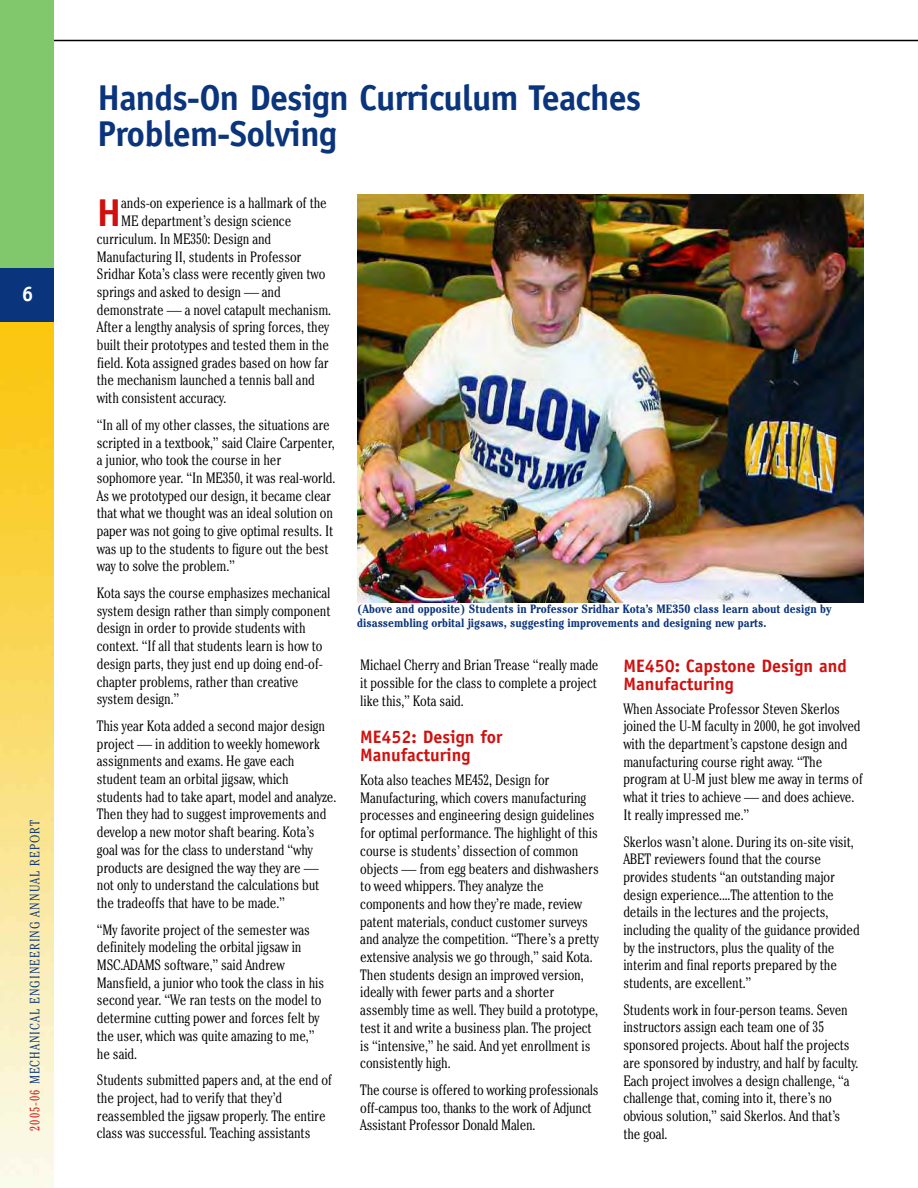
<style>
.page{position:relative;width:918px;height:1188px;background:#fff}
.page>*{position:absolute;margin:0;border:0;box-sizing:border-box;transform-origin:0 0}
.t1{font:700 38.85px "Officina Sans";color:#d0100e}
.t2{font:700 36px/36px "Officina Sans";letter-spacing:-.02em;color:#0a347b}
.t3{font:700 21px "Officina Sans";color:#fff}
.t4{font:700 18px/18px "Officina Sans";color:#d0100e}
.t5{font:300 condensed 15px/17.7px "Cheltenham";letter-spacing:-.01em;color:#000}
.t6{font:300 condensed 13.5px "Cheltenham";letter-spacing:.08em;color:#0a347b}
.t7{font:700 condensed 12px/13.5px "Cheltenham";letter-spacing:-.005em;color:#0a347b}
.s1{color:#d0100e}
</style>
<div class="page">
<div style="left:0;top:0;width:54px;height:269px;background:#80c86b"></div>
<div style="left:0;top:268px;width:54px;height:55px;background:#0a347b"></div>
<img style="left:0;top:323px;width:54px;height:865px">
<hr style="left:54px;top:40px;width:864px;height:1px;background:#000">
<img style="left:357px;top:195px;width:507px;height:407px">
<h3 class="t3" style="left:22px;top:286px;width:13px">6</h3>
<p class="t6" style="left:30px;top:1131px;width:312px;rotate:-90deg"><span class="s1">2005-06</span> MECHANICAL ENGINEERING ANNUAL REPORT</p>
<h2 class="t2" style="left:98px;top:83px;width:545px">Hands-On Design Curriculum Teaches<br>Problem-Solving</h2>
<h1 class="t1" style="left:97px;top:198px;width:26px">H</h1>
<p class="t5" style="left:121px;top:196px;width:207px">ands-on experience is a hallmark of the</p>
<p class="t5" style="left:121px;top:214px;width:172px">ME department’s design science</p>
<p class="t5" style="left:97px;top:231px;width:176px">curriculum. In ME350: Design and</p>
<p class="t5" style="left:97px;top:249px;width:206px">Manufacturing II, students in Professor</p>
<p class="t5" style="left:97px;top:267px;width:230px">Sridhar Kota’s class were recently given two</p>
<p class="t5" style="left:97px;top:284px;width:185px">springs and asked to design — and</p>
<p class="t5" style="left:97px;top:302px;width:236px">demonstrate — a novel catapult mechanism.</p>
<p class="t5" style="left:97px;top:320px;width:234px">After a lengthy analysis of spring forces, they</p>
<p class="t5" style="left:97px;top:337px;width:234px">built their prototypes and tested them in the</p>
<p class="t5" style="left:97px;top:355px;width:233px">field. Kota assigned grades based on how far</p>
<p class="t5" style="left:97px;top:373px;width:219px">the mechanism launched a tennis ball and</p>
<p class="t5" style="left:97px;top:391px;width:131px">with consistent accuracy.</p>
<p class="t5" style="left:97px;top:417px;width:240px">“In all of my other classes, the situations are scripted in a textbook,” said Claire Carpenter, a junior, who took the course in her sophomore year. “In ME350, it was real-world.<br>As we prototyped our design, it became clear that what we thought was an ideal solution on paper was not going to give optimal results. It was up to the students to figure out the best way to solve the problem.”</p>
<p class="t5" style="left:97px;top:585px;width:235px">Kota says the course emphasizes mechanical system design rather than simply component design in order to provide students with context. “If all that students learn is how to design parts, they just end up doing end-of&shy;chapter problems, rather than creative system design.”</p>
<p class="t5" style="left:97px;top:718px;width:241px">This year Kota added a second major design project — in addition to weekly homework assignments and exams. He gave each student team an orbital jigsaw, which students had to take apart, model and analyze.<br>Then they had to suggest improvements and develop a new motor shaft bearing. Kota’s goal was for the class to understand “why products are designed the way they are — not only to understand the calculations but the tradeoffs that have to be made.”</p>
<p class="t5" style="left:97px;top:922px;width:229px">“My favorite project of the semester was definitely modeling the orbital jigsaw in MSC.ADAMS software,” said Andrew Mansfield, a junior who took the class in his second year. “We ran tests on the model to determine cutting power and forces felt by the user, which was quite amazing to me,” he said.</p>
<p class="t5" style="left:97px;top:1073px;width:237px">Students submitted papers and, at the end of the project, had to verify that they’d reassembled the jigsaw properly. The entire class was successful. Teaching assistants</p>
<p class="t7" style="left:357px;top:604px;width:476px">(Above and opposite) Students in Professor Sridhar Kota’s ME350 class learn about design by disassembling orbital jigsaws, suggesting improvements and designing new parts.</p>
<p class="t5" style="left:360px;top:658px;width:240px;text-align:justify">Michael Cherry and Brian Trease “really made it possible for the class to complete a project like this,” Kota said.</p>
<p class="t4" style="left:360px;top:730px;width:144px">ME452: Design for<br>Manufacturing</p>
<p class="t5" style="left:360px;top:772px;width:240px">Kota also teaches ME452, Design for Manufacturing, which covers manufacturing processes and engineering design guidelines for optimal performance. The highlight of this course is students’ dissection of common objects — from egg beaters and dishwashers to weed whippers. They analyze the components and how they’re made, review patent materials, conduct customer surveys and analyze the competition. “There’s a pretty extensive analysis we go through,” said Kota.<br>Then students design an improved version, ideally with fewer parts and a shorter assembly time as well. They build a prototype, test it and write a business plan. The project is “intensive,” he said. And yet enrollment is consistently high.</p>
<p class="t5" style="left:360px;top:1082px;width:240px">The course is offered to working professionals off-campus too, thanks to the work of Adjunct<br>Assistant Professor Donald Malen.</p>
<p class="t4" style="left:623px;top:658px;width:225px">ME450: Capstone Design and<br>Manufacturing</p>
<p class="t5" style="left:623px;top:701px;width:241px">When Associate Professor Steven Skerlos joined the U-M faculty in 2000, he got involved with the department’s capstone design and manufacturing course right away. “The program at U-M just blew me away in terms of what it tries to achieve — and does achieve.<br>It really impressed me.”</p>
<p class="t5" style="left:623px;top:834px;width:238px">Skerlos wasn’t alone. During its on-site visit, ABET reviewers found that the course provides students “an outstanding major design experience....The attention to the details in the lectures and the projects, including the quality of the guidance provided by the instructors, plus the quality of the interim and final reports prepared by the students, are excellent.”</p>
<p class="t5" style="left:623px;top:1002px;width:236px">Students work in four-person teams. Seven instructors assign each team one of 35 sponsored projects. About half the projects are sponsored by industry, and half by faculty.<br>Each project involves a design challenge, “a challenge that, coming into it, there’s no obvious solution,” said Skerlos. And that’s the goal.</p>
</div>
